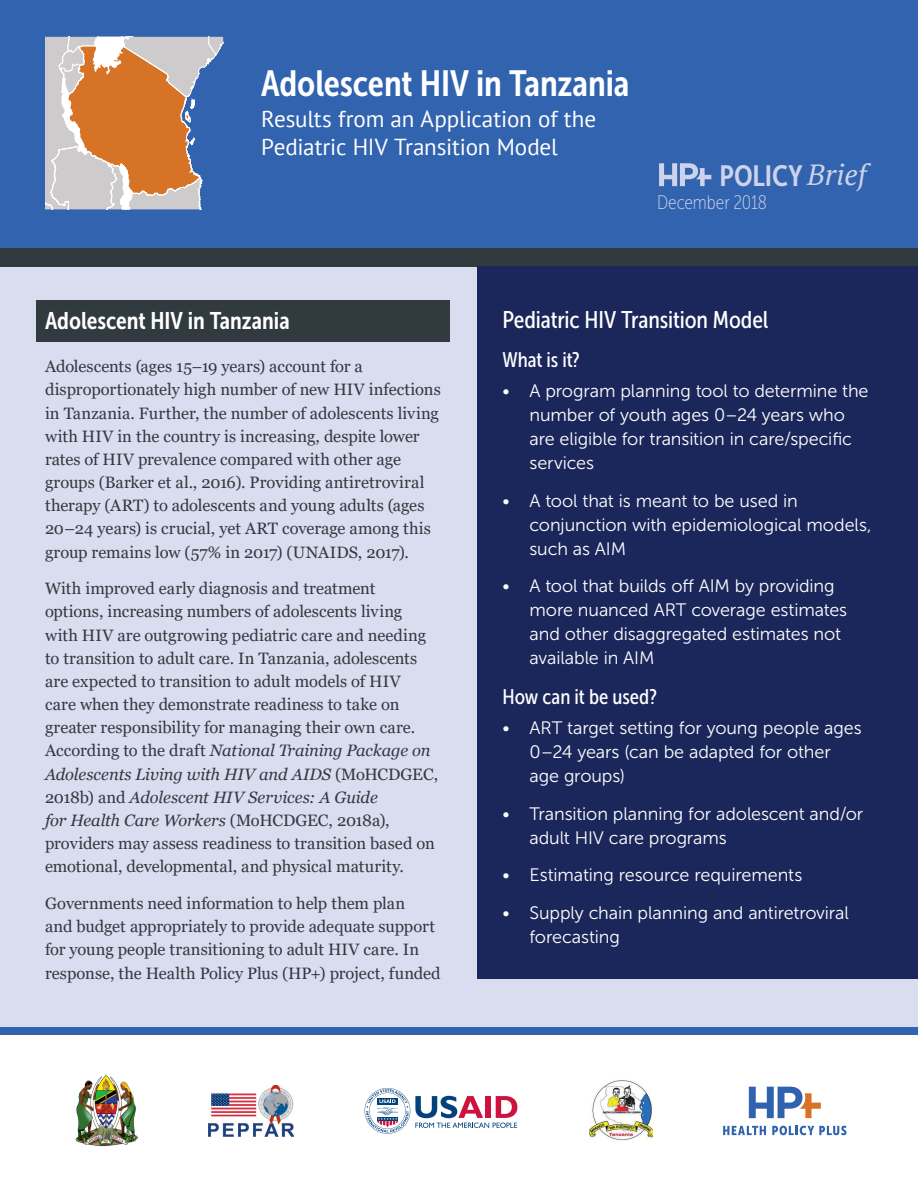
<style>
.page{position:relative;width:918px;height:1188px;background:#fff}
.page>*{position:absolute;margin:0;border:0;box-sizing:border-box;transform-origin:0 0}
.t1{font:36.3px "Museo Sans Cond 700";letter-spacing:-.005em;color:#fff}
.t2{font:29.25px "Museo Sans Cond 700";color:#cdd3ea}
.Disclaimer{font:24px "Museo Sans Cond 500";letter-spacing:-.005em;color:#fff}
.t3{font:24px "Museo Sans Cond 700";color:#fff}
.Subtitle{font:23.1px/27.8px "PT Sans";letter-spacing:-.005em;color:#fff}
.Disclaimer-2{font:21px "Museo Sans Cond 500";letter-spacing:-.005em;color:#fff}
.Date{font:19.5px "Museo Sans Cond 100";letter-spacing:-.005em;color:#cdd3ea}
.t4{font:18px/24px "Museo Sans 300";letter-spacing:-.005em;color:#fff}
.Body{font:16.5px/23.1px "Georgia";color:#303a3f}
.s1{font-family:"PT Serif";font-style:italic}
.s2{font-style:italic}
</style>
<div class="page">
<div style="left:0;top:0;width:918px;height:1031px;background:#d9ddef"></div>
<div style="left:0;top:0;width:918px;height:266px;background:#3163af"></div>
<div style="left:0;top:1028px;width:918px;height:7px;background:#3163af"></div>
<div style="left:0;top:248px;width:918px;height:18px;background:#303a3f"></div>
<svg style="left:45px;top:37px;width:178px;height:172px;background:#bf9e8b"></svg>
<svg style="left:659px;top:163px;width:52px;height:23px"></svg>
<div style="left:36px;top:300px;width:414px;height:42px;background:#303a3f"></div>
<div style="left:477px;top:266px;width:441px;height:713px;background:#1b275a"></div>
<img style="left:76px;top:1075px;width:61px;height:72px">
<svg style="left:365px;top:1088px;width:152px;height:46px"></svg>
<img style="left:208px;top:1085px;width:86px;height:52px">
<svg style="left:749px;top:1087px;width:72px;height:31px"></svg>
<svg style="left:723px;top:1126px;width:43px;height:9px"></svg>
<svg style="left:772px;top:1126px;width:75px;height:9px"></svg>
<img style="left:589px;top:1080px;width:63px;height:61px">
<p class="t1" style="left:261px;top:64px;width:370px">Adolescent HIV in Tanzania</p>
<p class="Subtitle" style="left:261px;top:105px;width:337px">Results from an Application of the<br>Pediatric HIV Transition Model</p>
<p class="t2" style="left:720px;top:160px;width:148px">POLICY <span class="s1">Brief</span></p>
<p class="Date" style="left:657px;top:192px;width:111px">December 2018</p>
<h1 class="t3" style="left:45px;top:307px;width:246px">Adolescent HIV in Tanzania</h1>
<p class="Body" style="left:45px;top:355px;width:397px">Adolescents (ages 15–19 years) account for a disproportionately high number of new HIV infections in Tanzania. Further, the number of adolescents living with HIV in the country is increasing, despite lower rates of HIV prevalence compared with other age groups (Barker et al., 2016). Providing antiretroviral therapy (ART) to adolescents and young adults (ages 20–24 years) is crucial, yet ART coverage among this group remains low (57% in 2017) (UNAIDS, 2017).</p>
<p class="Body" style="left:45px;top:577px;width:395px">With improved early diagnosis and treatment<br>options, increasing numbers of adolescents living with HIV are outgrowing pediatric care and needing to transition to adult care. In Tanzania, adolescents are expected to transition to adult models of HIV<br>care when they demonstrate readiness to take on greater responsibility for managing their own care.<br>According to the draft <span class="s2">National Training Package on Adolescents Living with HIV and AIDS</span> (MoHCDGEC, 2018b) and <span class="s2">Adolescent HIV Services: A Guide<br>for Health Care Workers</span> (MoHCDGEC, 2018a), providers may assess readiness to transition based on emotional, developmental, and physical maturity.</p>
<p class="Body" style="left:45px;top:892px;width:397px">Governments need information to help them plan<br>and budget appropriately to provide adequate support for young people transitioning to adult HIV care. In response, the Health Policy Plus (HP+) project, funded</p>
<p class="Disclaimer" style="left:502px;top:306px;width:267px">Pediatric HIV Transition Model</p>
<p class="Disclaimer-2" style="left:502px;top:348px;width:79px">What is it?</p>
<p class="t4" style="left:530px;top:379px;width:341px;text-indent:-27px">• A program planning tool to determine the number of youth ages 0–24 years who are eligible for transition in care/specific services</p>
<p class="t4" style="left:530px;top:489px;width:344px;text-indent:-27px">• A tool that is meant to be used in conjunction with epidemiological models, such as AIM</p>
<p class="t4" style="left:530px;top:574px;width:319px;text-indent:-27px">• A tool that builds off AIM by providing more nuanced ART coverage estimates and other disaggregated estimates not available in AIM</p>
<p class="Disclaimer-2" style="left:502px;top:685px;width:156px">How can it be used?</p>
<p class="t4" style="left:530px;top:716px;width:334px;text-indent:-27px">• ART target setting for young people ages<br>0–24 years (can be adapted for other age groups)</p>
<p class="t4" style="left:530px;top:802px;width:335px;text-indent:-27px">• Transition planning for adolescent and/or adult HIV care programs</p>
<p class="t4" style="left:502px;top:863px;width:301px">• Estimating resource requirements</p>
<p class="t4" style="left:530px;top:901px;width:321px;text-indent:-27px">• Supply chain planning and antiretroviral forecasting</p>
</div>
